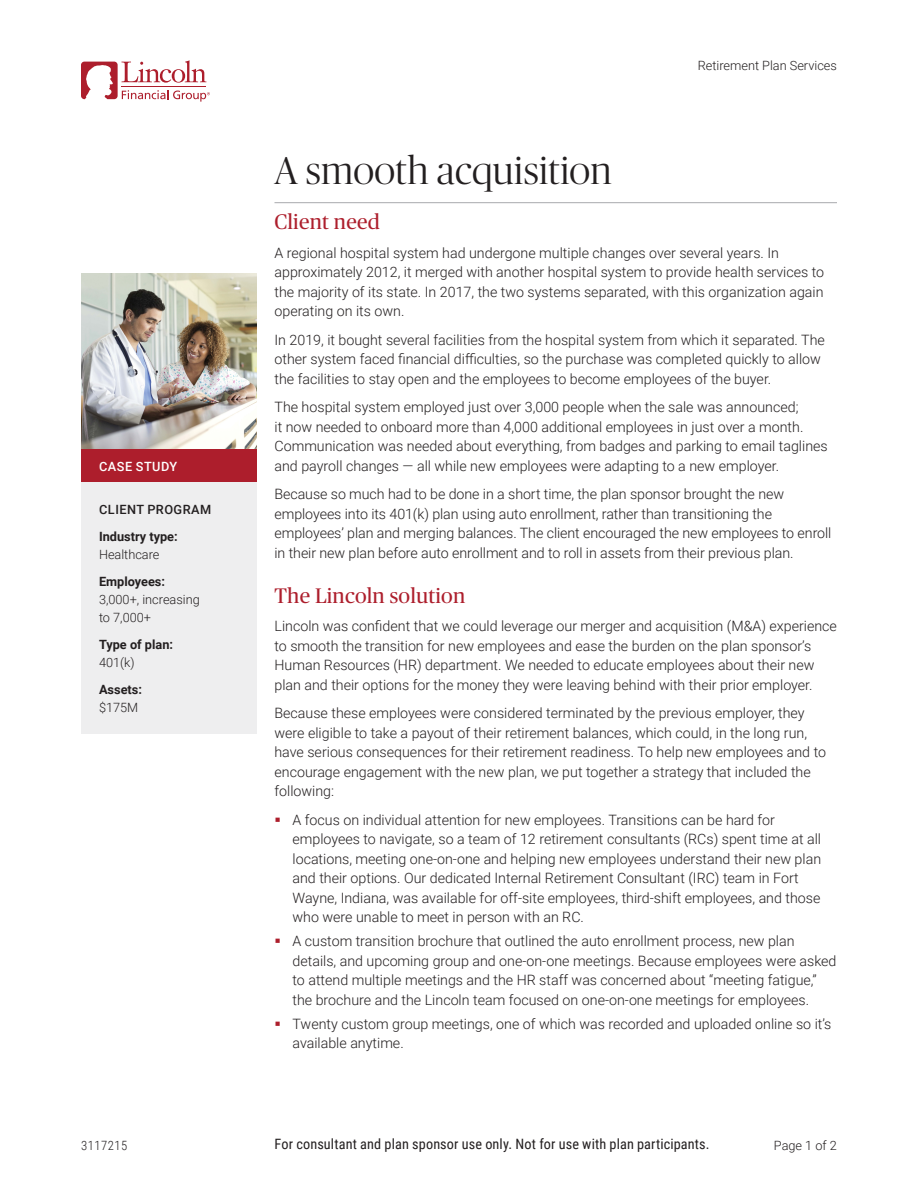
<style>
.page{position:relative;width:918px;height:1188px;background:#fff}
.page>*{position:absolute;margin:0;border:0;box-sizing:border-box;transform-origin:0 0}
.Headline_w__Horizont{font:300 39px "Publico Banner";letter-spacing:.01em;color:#231f20}
.Subheader_1{font:21px "Publico Headline";letter-spacing:.01em;color:#ad1e2c}
.Body_Copy{font:300 14.25px/19.5px "Roboto";color:#231f20}
.Audience_Disclosure{font:14.25px "Roboto Condensed";letter-spacing:.01em;color:#231f20}
.Captions_-_Body_Copy{font:300 12.75px/18px "Roboto";color:#231f20}
.Captions_-_Body_Copy-2{font:700 12.75px/18px "Roboto";color:#231f20}
.Captions_-_Header{font:500 12.75px "Roboto";letter-spacing:.035em;color:#231f20}
.Captions_-_Header-2{font:500 12.75px "Roboto";letter-spacing:.035em;color:#fff}
.Compliance{font:300 12.75px "Roboto Condensed";letter-spacing:.035em;color:#231f20}
.s1{font-weight:300}
.s2{font-weight:700}
</style>
<div class="page">
<hr style="left:274px;top:202px;width:563px;height:1px;background:#a8a9ad">
<div style="left:81px;top:482px;width:175px;height:252px;background:#eeeeef"></div>
<img style="left:81px;top:274px;width:175px;height:175px">
<div style="left:81px;top:449px;width:175px;height:33px;background:#ad1e2c"></div>
<svg style="left:81px;top:60px;width:129px;height:42px"></svg>
<p class="Captions_-_Header-2" style="left:99px;top:457px;width:80px">CASE STUDY</p>
<p class="Captions_-_Header" style="left:99px;top:501px;width:113px">CLIENT PROGRAM</p>
<p class="Captions_-_Body_Copy-2" style="left:99px;top:527px;width:80px">Industry type:<br><span class="s1">Healthcare</span></p>
<p class="Captions_-_Body_Copy" style="left:99px;top:572px;width:102px"><span class="s2">Employees:<br></span>3,000+, increasing to 7,000+</p>
<p class="Captions_-_Body_Copy-2" style="left:99px;top:635px;width:76px">Type of plan:<br><span class="s1">401(k)</span></p>
<p class="Captions_-_Body_Copy-2" style="left:99px;top:680px;width:45px">Assets: <span class="s1">$175M</span></p>
<p class="Captions_-_Body_Copy" style="left:698px;top:56px;width:141px">Retirement Plan Services</p>
<p class="Headline_w__Horizont" style="left:274px;top:145px;width:339px">A smooth acquisition</p>
<p class="Subheader_1" style="left:274px;top:207px;width:107px">Client need</p>
<p class="Body_Copy" style="left:274px;top:242px;width:551px">A regional hospital system had undergone multiple changes over several years. In approximately 2012, it merged with another hospital system to provide health services to the majority of its state. In 2017, the two systems separated, with this organization again operating on its own.</p>
<p class="Body_Copy" style="left:274px;top:329px;width:552px">In 2019, it bought several facilities from the hospital system from which it separated. The other system faced financial difficulties, so the purchase was completed quickly to allow the facilities to stay open and the employees to become employees of the buyer.</p>
<p class="Body_Copy" style="left:274px;top:397px;width:555px">The hospital system employed just over 3,000 people when the sale was announced;<br>it now needed to onboard more than 4,000 additional employees in just over a month.<br>Communication was needed about everything, from badges and parking to email taglines and payroll changes — all while new employees were adapting to a new employer.</p>
<p class="Body_Copy" style="left:274px;top:484px;width:558px">Because so much had to be done in a short time, the plan sponsor brought the new employees into its 401(k) plan using auto enrollment, rather than transitioning the employees’ plan and merging balances. The client encouraged the new employees to enroll in their new plan before auto enrollment and to roll in assets from their previous plan.</p>
<p class="Subheader_1" style="left:274px;top:581px;width:192px">The Lincoln solution</p>
<p class="Body_Copy" style="left:274px;top:616px;width:564px">Lincoln was confident that we could leverage our merger and acquisition (M&amp;A) experience to smooth the transition for new employees and ease the burden on the plan sponsor’s Human Resources (HR) department. We needed to educate employees about their new plan and their options for the money they were leaving behind with their prior employer.</p>
<p class="Body_Copy" style="left:274px;top:703px;width:553px">Because these employees were considered terminated by the previous employer, they were eligible to take a payout of their retirement balances, which could, in the long run, have serious consequences for their retirement readiness. To help new employees and to encourage engagement with the new plan, we put together a strategy that included the following:</p>
<p class="Body_Copy" style="left:292px;top:809px;width:530px">A focus on individual attention for new employees. Transitions can be hard for employees to navigate, so a team of 12 retirement consultants (RCs) spent time at all locations, meeting one-on-one and helping new employees understand their new plan and their options. Our dedicated Internal Retirement Consultant (IRC) team in Fort Wayne, Indiana, was available for off-site employees, third-shift employees, and those who were unable to meet in person with an RC.</p>
<p class="Body_Copy" style="left:292px;top:931px;width:546px">A custom transition brochure that outlined the auto enrollment process, new plan details, and upcoming group and one-on-one meetings. Because employees were asked to attend multiple meetings and the HR staff was concerned about “meeting fatigue,” the brochure and the Lincoln team focused on one-on-one meetings for employees.</p>
<p class="Body_Copy" style="left:292px;top:1013px;width:540px">Twenty custom group meetings, one of which was recorded and uploaded online so it’s available anytime.</p>
<p class="Compliance" style="left:81px;top:1136px;width:48px">3117215</p>
<p class="Audience_Disclosure" style="left:274px;top:1134px;width:437px">For consultant and plan sponsor use only. Not for use with plan participants.</p>
<p class="Captions_-_Body_Copy" style="left:774px;top:1136px;width:65px">Page 1 of 2</p>
</div>
